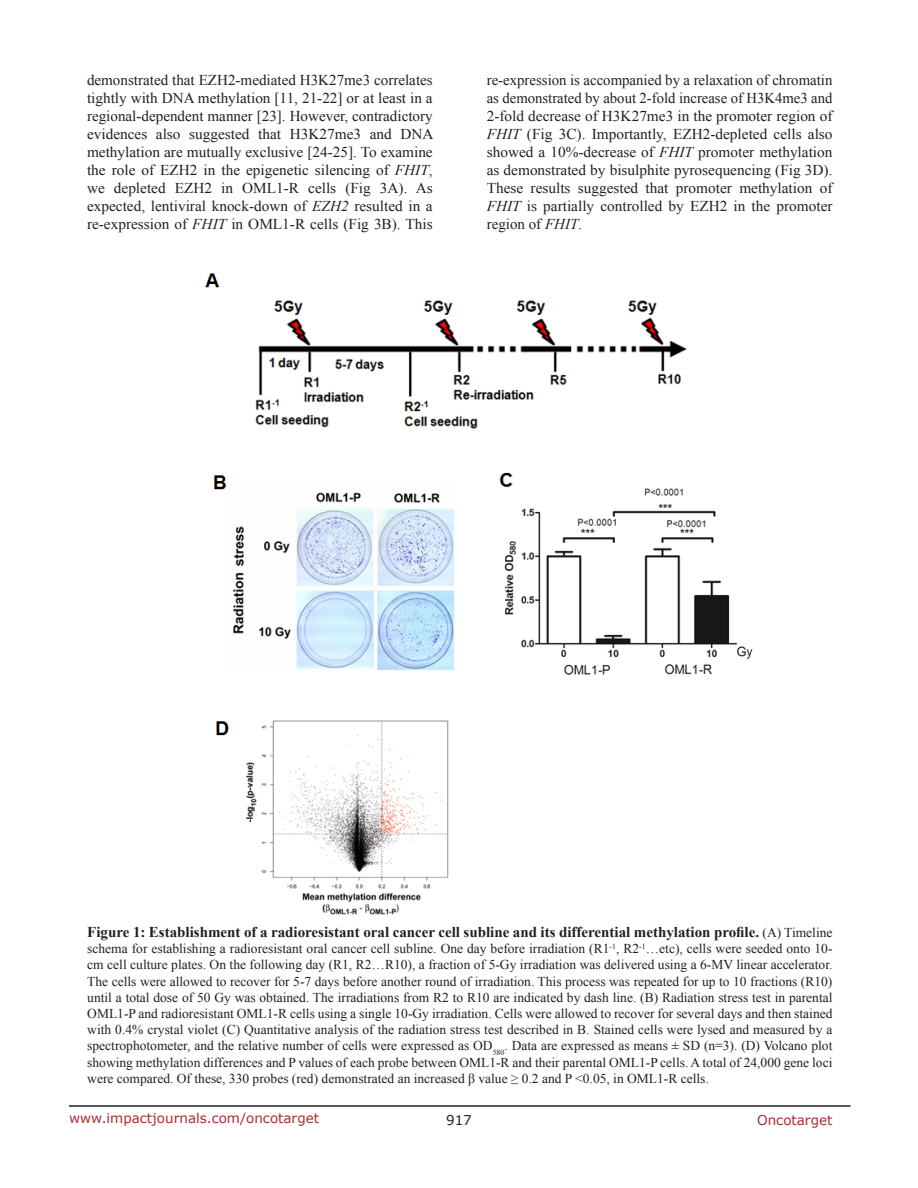
<style>
.page{position:relative;width:918px;height:1188px;background:#fff}
.page>*{position:absolute;margin:0;border:0;box-sizing:border-box;transform-origin:0 0}
.BodyText{font:15px/18px "Times New Roman";color:#221f22;text-align:justify}
.FigureText{font:700 15px "Times New Roman";color:#221f22}
.FigureText-2{font:13.5px/16.2px "Times New Roman";color:#221f22;text-align:justify}
.t1{font:13.5px "Verdana";color:#ac2b31}
.t2{font:13.5px "Verdana";color:#221f22}
.s1{font-style:italic}
.s2{font-weight:400;font-size:13.5px}
</style>
<div class="page">
<hr style="left:69px;top:1105px;width:781px;height:2px;background:#231f20">
<img style="left:205px;top:273px;width:548px;height:642px">
<p class="BodyText" style="left:87px;top:71px;width:348px">demonstrated that EZH2-mediated H3K27me3 correlates tightly with DNA methylation [11, 21-22] or at least in a regional-dependent manner [23]. However, contradictory evidences also suggested that H3K27me3 and DNA methylation are mutually exclusive [24-25]. To examine the role of EZH2 in the epigenetic silencing of <span class="s1">FHIT</span>, we depleted EZH2 in OML1-R cells (Fig 3A). As expected, lentiviral knock-down of <span class="s1">EZH2</span> resulted in a re-expression of <span class="s1">FHIT</span> in OML1-R cells (Fig 3B). This</p>
<p class="BodyText" style="left:487px;top:71px;width:347px">re-expression is accompanied by a relaxation of chromatin as demonstrated by about 2-fold increase of H3K4me3 and 2-fold decrease of H3K27me3 in the promoter region of <span class="s1">FHIT</span> (Fig 3C). Importantly, EZH2-depleted cells also showed a 10%-decrease of <span class="s1">FHIT</span> promoter methylation as demonstrated by bisulphite pyrosequencing (Fig 3D).<br>These results suggested that promoter methylation of <span class="s1">FHIT</span> is partially controlled by EZH2 in the promoter region of <span class="s1">FHIT</span>.</p>
<p class="FigureText" style="left:87px;top:922px;width:747px">Figure 1: Establishment of a radioresistant oral cancer cell subline and its differential methylation profile. <span class="s2">(A) Timeline</span></p>
<p class="FigureText-2" style="left:87px;top:940px;width:747px">schema for establishing a radioresistant oral cancer cell subline. One day before irradiation (R1<sup>-1</sup>, R2<sup>-1</sup>…etc), cells were seeded onto 10- cm cell culture plates. On the following day (R1, R2…R10), a fraction of 5-Gy irradiation was delivered using a 6-MV linear accelerator.<br>The cells were allowed to recover for 5-7 days before another round of irradiation. This process was repeated for up to 10 fractions (R10) until a total dose of 50 Gy was obtained. The irradiations from R2 to R10 are indicated by dash line. (B) Radiation stress test in parental OML1-P and radioresistant OML1-R cells using a single 10-Gy irradiation. Cells were allowed to recover for several days and then stained with 0.4% crystal violet (C) Quantitative analysis of the radiation stress test described in B. Stained cells were lysed and measured by a spectrophotometer, and the relative number of cells were expressed as OD<sub>580</sub>. Data are expressed as means ± SD (n=3). (D) Volcano plot showing methylation differences and P values of each probe between OML1-R and their parental OML1-P cells. A total of 24,000 gene loci were compared. Of these, 330 probes (red) demonstrated an increased β value ≥ 0.2 and P &lt;0.05, in OML1-R cells.</p>
<p class="t1" style="left:69px;top:1109px;width:252px">www.impactjournals.com/oncotarget</p>
<p class="t2" style="left:446px;top:1111px;width:27px">917</p>
<p class="t1" style="left:757px;top:1111px;width:77px">Oncotarget</p>
</div>
